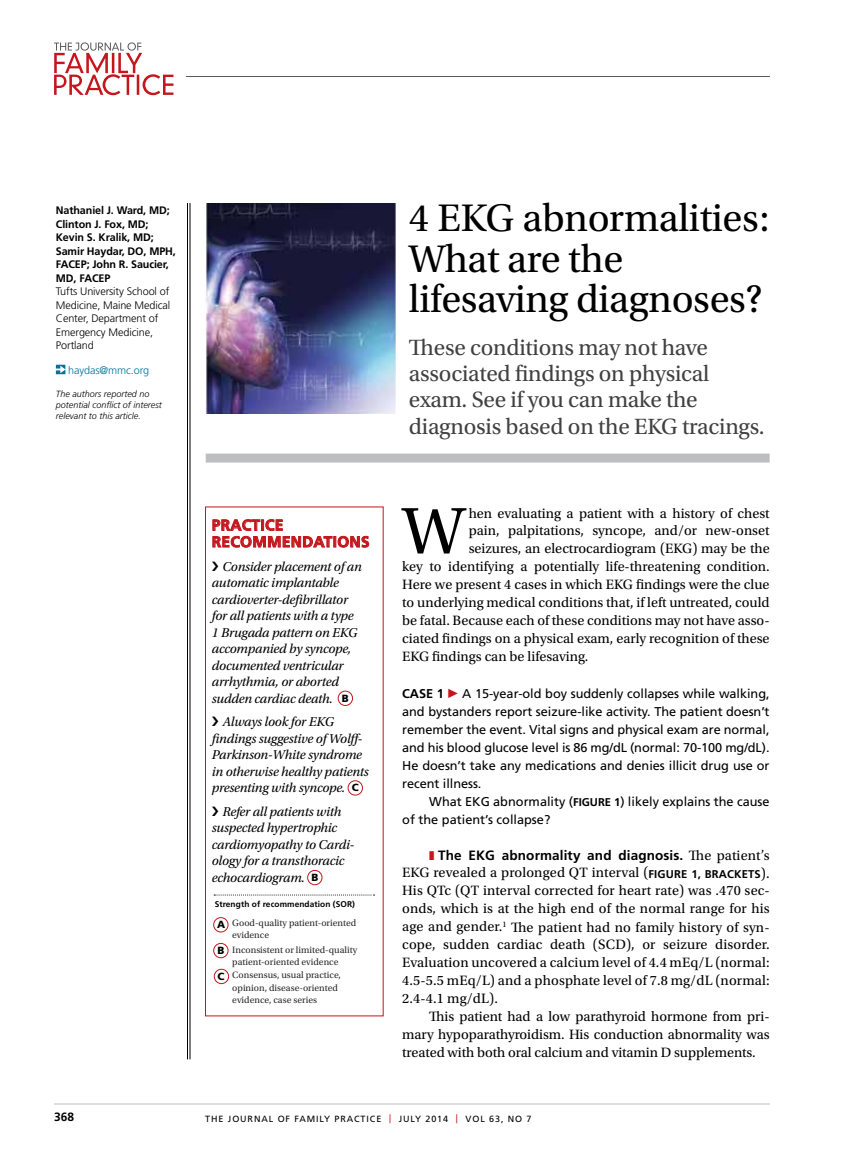
<style>
.page{position:relative;width:851px;height:1161px;background:#fff}
.page>*{position:absolute;margin:0;border:0;box-sizing:border-box;transform-origin:0 0}
.t1{font:69.45px "Utopia Std";color:#000}
.t2{font:40.5px/40.5px "Utopia Std";letter-spacing:-.01em;color:#000}
.t3{font:23.25px/26.2px "Utopia Std";letter-spacing:-.01em;color:#414042}
.t4{font:700 15.15px "Frutiger LT Std";letter-spacing:.03em;color:#c4161c}
.t5{font:14.25px/18px "Utopia Std";color:#000;text-align:justify}
.t6{font:italic 13.5px/16.5px "Utopia Std";letter-spacing:-.015em;color:#000}
.t7{font:700 13.5px "Frutiger LT Std";letter-spacing:.01em;color:#000}
.t8{font:12.75px/18px "Frutiger LT Std";letter-spacing:-.005em;color:#000;text-align:justify}
.t9{font:700 12px "Frutiger LT Std";color:#000}
.t10{font:700 11.25px "Frutiger LT Std";color:#000}
.t11{font:700 10.8px/13.5px "Frutiger LT Std";letter-spacing:-.01em;color:#000}
.t12{font:300 10.8px/13.5px "Frutiger LT Std";letter-spacing:-.01em;color:#000}
.t13{font:300 10.8px "Frutiger LT Std";letter-spacing:-.01em;color:#007296}
.t14{font:900 10.35px "Frutiger LT Std";color:#000}
.t15{font:9.6px/12.1px "Utopia Std";color:#292829}
.t16{font:italic 300 9px/11.2px "Frutiger LT Std";color:#000}
.t17{font:9px "Frutiger LT Std";letter-spacing:.1em;color:#000}
.t18{font:700 8.4px "Frutiger LT Std";letter-spacing:.01em;color:#000}
.s1{font-family:"Frutiger LT Std";font-weight:900;font-style:normal;font-size:10.35px}
.s2{font-weight:700}
.s3{font-family:"Mathematical Pi Six";color:#c4161c}
.s4{font-weight:700;font-size:11.25px}
.s5{font-family:"Utopia Std";font-weight:400;font-size:14.25px}
.s6{font-family:"Frutiger LT Std";font-weight:700;font-size:11.25px}
.s7{color:#c4161c}
</style>
<div class="page">
<hr style="left:54px;top:1104px;width:716px;height:1px;background:#bcbec0">
<svg style="left:54px;top:42px;width:119px;height:53px"></svg>
<hr style="left:186px;top:76px;width:583px;height:1px;background:#58595b">
<svg style="left:56px;top:365px;width:9px;height:9px"></svg>
<hr style="left:190px;top:203px;width:1px;height:856px;background:#000">
<hr style="left:187px;top:203px;width:1px;height:856px;background:#000">
<div style="left:205px;top:507px;width:178px;height:509px;border:1px solid #c4161c"></div>
<svg style="left:212px;top:519px;width:157px;height:29px"></svg>
<div style="left:338px;top:691px;width:15px;height:15px;border:1px solid #c4161c;border-radius:50%"></div>
<div style="left:348px;top:780px;width:15px;height:15px;border:1px solid #c4161c;border-radius:50%"></div>
<div style="left:307px;top:870px;width:15px;height:15px;border:1px solid #c4161c;border-radius:50%"></div>
<svg style="left:214px;top:895px;width:160px;height:1px"></svg>
<div style="left:213px;top:917px;width:15px;height:15px;border:1px solid #c4161c;border-radius:50%"></div>
<div style="left:213px;top:943px;width:15px;height:15px;border:1px solid #c4161c;border-radius:50%"></div>
<div style="left:214px;top:969px;width:15px;height:15px;border:1px solid #c4161c;border-radius:50%"></div>
<div style="left:206px;top:454px;width:563px;height:9px;background:#bcbec0"></div>
<img style="left:206px;top:203px;width:189px;height:210px">
<p class="t11" style="left:56px;top:204px;width:122px">Nathaniel J. Ward, MD;<br>Clinton J. Fox, MD;<br>Kevin S. Kralik, MD;<br>Samir Haydar, DO, MPH,<br>FACEP; John R. Saucier,<br>MD, FACEP</p>
<p class="t12" style="left:56px;top:285px;width:116px">Tufts University School of<br>Medicine, Maine Medical<br>Center, Department of<br>Emergency Medicine,<br>Portland</p>
<p class="t13" style="left:68px;top:364px;width:82px">haydas@mmc.org</p>
<p class="t16" style="left:56px;top:388px;width:108px">The authors reported no potential conflict of interest relevant to this article.</p>
<p class="t4" style="left:212px;top:516px;width:20px">Prac</p>
<p class="t4" style="left:251px;top:516px;width:23px">tice</p>
<p class="t4" style="left:212px;top:533px;width:13px">recommenda</p>
<p class="t4" style="left:324px;top:533px;width:25px">tions</p>
<p class="t6" style="left:212px;top:558px;width:151px;text-indent:11px">Consider placement of an automatic implantable cardioverter-defibrillator for all patients with a type<br>1 Brugada pattern on EKG accompanied by syncope, documented ventricular arrhythmia, or aborted sudden cardiac death. <span class="s1">B</span></p>
<p class="t6" style="left:212px;top:714px;width:158px;text-indent:11px">Always look for EKG findings suggestive of Wolff-<br>Parkinson-White syndrome in otherwise healthy patients presenting with syncope. <span class="s1">C</span></p>
<p class="t6" style="left:212px;top:803px;width:144px;text-indent:11px">Refer all patients with suspected hypertrophic cardiomyopathy to Cardi&shy;ology for a transthoracic echocardiogram. <span class="s1">B</span></p>
<p class="t18" style="left:215px;top:900px;width:142px">Strength of recommendation (SOR)</p>
<p class="t15" style="left:232px;top:917px;width:126px">Good-quality patient-oriented evidence</p>
<p class="t15" style="left:232px;top:944px;width:126px">Inconsistent or limited-quality patient-oriented evidence</p>
<p class="t15" style="left:232px;top:969px;width:110px">Consensus, usual practice, opinion, disease-oriented evidence, case series</p>
<p class="t14" style="left:217px;top:919px;width:10px">A</p>
<p class="t14" style="left:217px;top:944px;width:8px">B</p>
<p class="t14" style="left:217px;top:970px;width:8px">C</p>
<h2 class="t2" style="left:409px;top:198px;width:362px">4 EKG abnormalities:<br>What are the lifesaving diagnoses?</h2>
<h3 class="t3" style="left:409px;top:335px;width:357px">These conditions may not have associated findings on physical exam. See if you can make the diagnosis based on the EKG tracings.</h3>
<h1 class="t1" style="left:402px;top:493px;width:64px">W</h1>
<p class="t5" style="left:468px;top:504px;width:302px">hen evaluating a patient with a history of chest</p>
<p class="t5" style="left:468px;top:522px;width:302px">pain, palpitations, syncope, and/or new-onset</p>
<p class="t5" style="left:468px;top:540px;width:302px">seizures, an electrocardiogram (EKG) may be the</p>
<p class="t5" style="left:402px;top:558px;width:369px">key to identifying a potentially life-threatening condition.</p>
<p class="t5" style="left:402px;top:576px;width:369px">Here we present 4 cases in which EKG findings were the clue</p>
<p class="t5" style="left:402px;top:594px;width:369px">to underlying medical conditions that, if left untreated, could</p>
<p class="t5" style="left:402px;top:612px;width:369px">be fatal. Because each of these conditions may not have asso-</p>
<p class="t5" style="left:402px;top:630px;width:369px">ciated findings on a physical exam, early recognition of these</p>
<p class="t5" style="left:402px;top:648px;width:188px">EKG findings can be lifesaving.</p>
<p class="t8" style="left:402px;top:684px;width:369px"><span class="s2">CASE 1</span> <span class="s3">c</span> A 15-year-old boy suddenly collapses while walking, and bystanders report seizure-like activity. The patient doesn’t remember the event. Vital signs and physical exam are normal, and his blood glucose level is 86 mg/dL (normal: 70-100 mg/dL).<br>He doesn’t take any medications and denies illicit drug use or recent illness.</p>
<p class="t8" style="left:402px;top:792px;width:369px;text-indent:27px">What E KG abnormality (<span class="s4">FIGURE 1</span>) likely explains the cause of the patient’s collapse?</p>
<p class="t7" style="left:434px;top:847px;width:336px">The EKG abnormality and diagnosis. <span class="s5">The patient’s</span></p>
<p class="t5" style="left:402px;top:864px;width:318px">EKG revealed a prolonged QT interval (<span class="s6">FIGURE 1, bracke</span></p>
<p class="t10" style="left:748px;top:867px;width:23px">ts<span class="s5">).</span></p>
<p class="t5" style="left:402px;top:882px;width:369px">His QTc (QT interval corrected for heart rate) was .470 sec&shy;onds, which is at the high end of the normal range for his age and gender.<sup>1</sup> The patient had no family history of syn&shy;cope, sudden cardiac death (SCD), or seizure disorder.<br>Evaluation uncovered a calcium level of 4.4 mEq/L (normal:<br>4.5-5.5 mEq/L) and a phosphate level of 7.8 mg/dL (normal:<br>2.4-4.1 mg/dL).</p>
<p class="t5" style="left:402px;top:1008px;width:369px;text-indent:27px">This patient had a low parathyroid hormone from pri&shy;mary hypoparathyroidism. His conduction abnormality was treated with both oral calcium and vitamin D supplements.</p>
<p class="t9" style="left:54px;top:1110px;width:22px">368</p>
<p class="t17" style="left:205px;top:1113px;width:205px">The Journal of Family Practice <span class="s7">|</span> JULY</p>
<p class="t17" style="left:425px;top:1113px;width:108px">2014 <span class="s7">|</span> Vol 63, No 7</p>
</div>
